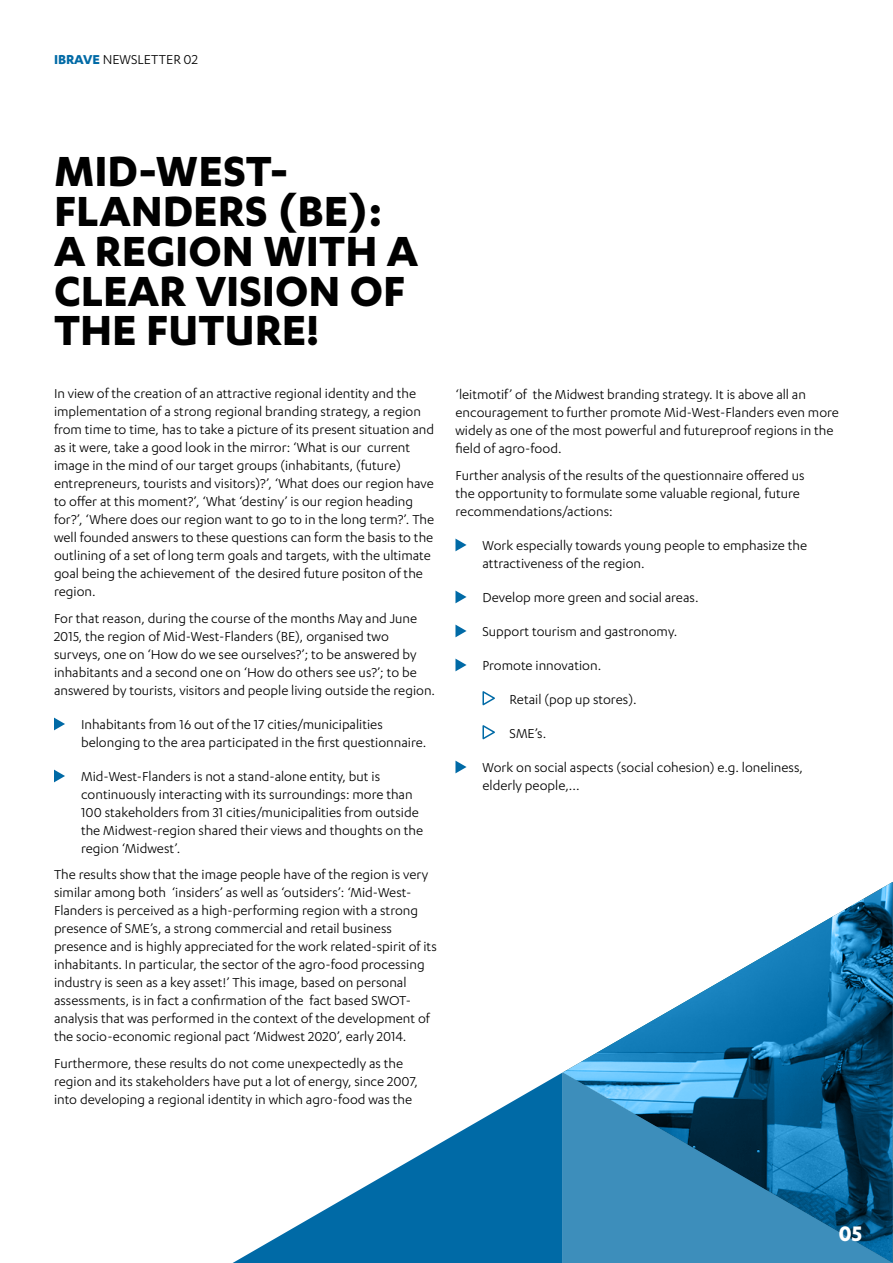
<style>
.page{position:relative;width:893px;height:1263px;background:#fff}
.page>*{position:absolute;margin:0;border:0;box-sizing:border-box;transform-origin:0 0}
.t1{font:700 48.9px/39.8px "Karbon";color:#000}
.t2{font:700 24.45px "Karbon";color:#fff}
.t3{font:15px/18px "Karbon";color:#000}
.s1{font-weight:700;color:#006aa6}
</style>
<div class="page">
<svg style="left:54px;top:718px;width:11px;height:12px"></svg>
<svg style="left:54px;top:770px;width:11px;height:12px"></svg>
<img style="left:563px;top:882px;width:330px;height:381px">
<svg style="left:233px;top:1072px;width:330px;height:191px"></svg>
<svg style="left:455px;top:539px;width:12px;height:12px"></svg>
<svg style="left:455px;top:591px;width:12px;height:12px"></svg>
<svg style="left:455px;top:625px;width:12px;height:12px"></svg>
<svg style="left:455px;top:659px;width:12px;height:12px"></svg>
<svg style="left:482px;top:691px;width:13px;height:15px"></svg>
<svg style="left:482px;top:725px;width:13px;height:15px"></svg>
<svg style="left:455px;top:761px;width:12px;height:12px"></svg>
<p class="t3" style="left:54px;top:50px;width:146px"><span class="s1">IBRAVE</span> NEWSLETTER 02</p>
<p class="t1" style="left:54px;top:150px;width:366px">MID-WEST-<br>FLANDERS (BE):<br>A REGION WITH A<br>CLEAR VISION OF<br>THE FUTURE!</p>
<p class="t3" style="left:54px;top:384px;width:382px">In view of the creation of an attractive regional identity and the implementation of a strong regional branding strategy, a region from time to time, has to take a picture of its present situation and as it were, take a good look in the mirror: ‘What is our current image in the mind of our target groups (inhabitants, (future) entrepreneurs, tourists and visitors)?’, ‘What does our region have to offer at this moment?’, ‘What ‘destiny’ is our region heading for?’, ‘Where does our region want to go to in the long term?’. The well founded answers to these questions can form the basis to the outlining of a set of long term goals and targets, with the ultimate goal being the achievement of the desired future positon of the region.</p>
<p class="t3" style="left:54px;top:609px;width:383px">For that reason, during the course of the months May and June 2015, the region of Mid-West-Flanders (BE), organised two surveys, one on ‘How do we see ourselves?’; to be answered by inhabitants and a second one on ‘How do others see us?’; to be answered by tourists, visitors and people living outside the region.</p>
<p class="t3" style="left:81px;top:715px;width:347px">Inhabitants from 16 out of the 17 cities/municipalities belonging to the area participated in the first questionnaire.</p>
<p class="t3" style="left:81px;top:767px;width:344px">Mid-West-Flanders is not a stand-alone entity, but is continuously interacting with its surroundings: more than 100 stakeholders from 31 cities/municipalities from outside the Midwest-region shared their views and thoughts on the region ‘Midwest’.</p>
<p class="t3" style="left:54px;top:865px;width:384px">The results show that the image people have of the region is very similar among both ‘insiders’ as well as ‘outsiders’: ‘Mid-West-Flanders is perceived as a high-performing region with a strong presence of SME’s, a strong commercial and retail business presence and is highly appreciated for the work related-spirit of its inhabitants. In particular, the sector of the agro-food processing industry is seen as a key asset!’ This image, based on personal assessments, is in fact a confirmation of the fact based SWOT&shy;analysis that was performed in the context of the development of the socio-economic regional pact ‘Midwest 2020’, early 2014.</p>
<p class="t3" style="left:54px;top:1054px;width:365px">Furthermore, these results do not come unexpectedly as the region and its stakeholders have put a lot of energy, since 2007, into developing a regional identity in which agro-food was the</p>
<p class="t3" style="left:455px;top:385px;width:385px">‘leitmotif’ of the Midwest branding strategy. It is above all an encouragement to further promote Mid-West-Flanders even more widely as one of the most powerful and futureproof regions in the field of agro-food.</p>
<p class="t3" style="left:455px;top:466px;width:350px">Further analysis of the results of the questionnaire offered us the opportunity to formulate some valuable regional, future recommendations/actions:</p>
<p class="t3" style="left:482px;top:536px;width:326px">Work especially towards young people to emphasize the attractiveness of the region.</p>
<p class="t3" style="left:482px;top:588px;width:218px">Develop more green and social areas.</p>
<p class="t3" style="left:482px;top:622px;width:196px">Support tourism and gastronomy.</p>
<p class="t3" style="left:482px;top:656px;width:120px">Promote innovation.</p>
<p class="t3" style="left:509px;top:690px;width:129px">Retail (pop up stores).</p>
<p class="t3" style="left:509px;top:724px;width:38px">SME’s.</p>
<p class="t3" style="left:482px;top:758px;width:322px">Work on social aspects (social cohesion) e.g. loneliness, elderly people,...</p>
<p class="t2" style="left:839px;top:1220px;width:25px">05</p>
</div>
